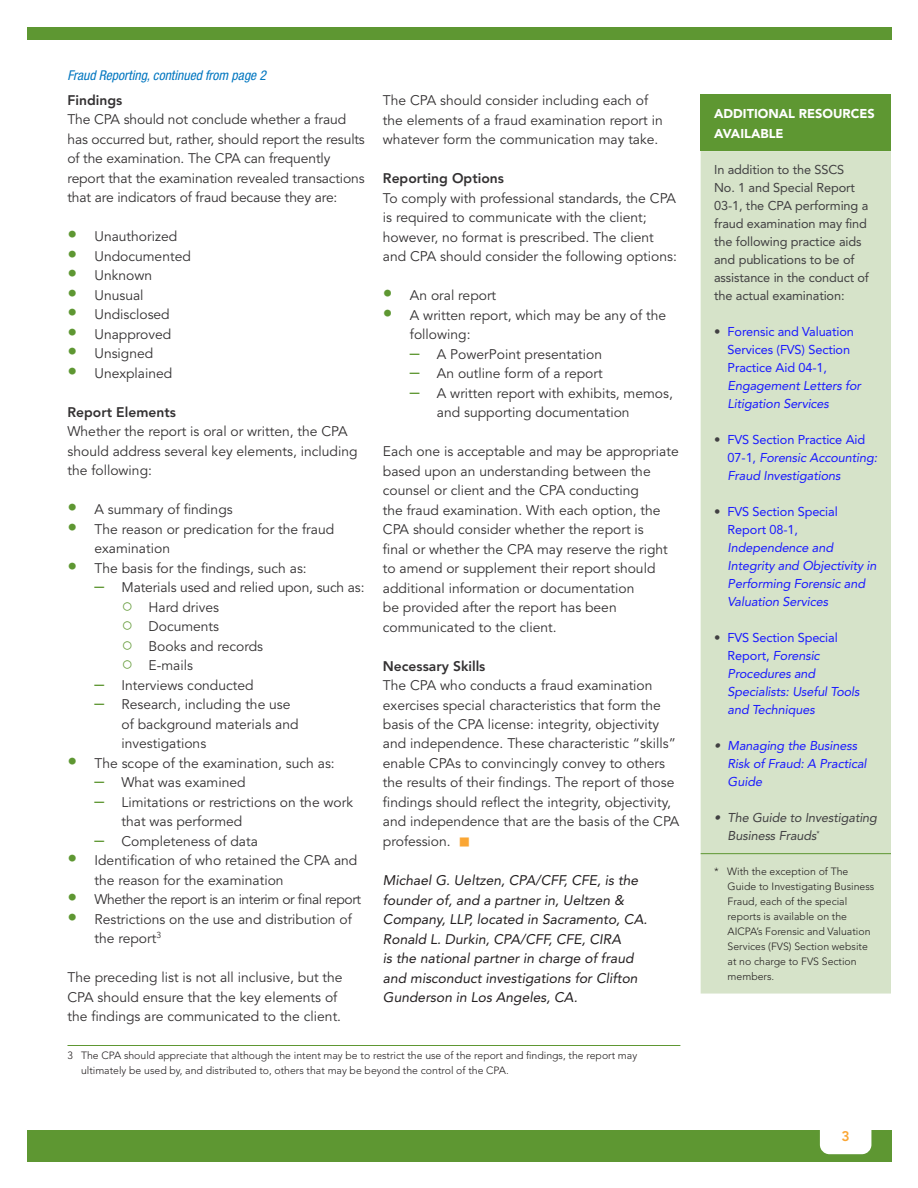
<style>
.page{position:relative;width:918px;height:1188px;background:#fff}
.page>*{position:absolute;margin:0;border:0;box-sizing:border-box;transform-origin:0 0}
.t1{font:13.8px/19.5px "Avenir";color:#333132}
.t2{font:italic 13.8px/19.5px "Avenir";color:#231f20}
.t3{font:800 13.8px "Avenir";color:#333132}
.t4{font:13.8px "Avenir";letter-spacing:-.03em;color:#333132}
.t5{font:800 13.8px "Avenir";color:#faa634}
.t6{font:italic condensed 13.5px "Helvetica Neue";color:#0076c0}
.t7{font:italic 12.75px/18px "Avenir";letter-spacing:-.01em;color:#1a1aff}
.t8{font:12.75px/18px "Avenir";letter-spacing:-.01em;color:#414042}
.t9{font:12.75px/18px "Avenir";letter-spacing:-.01em;color:#1a1aff}
.t10{font:italic 12.75px/18px "Avenir";letter-spacing:-.01em;color:#414042}
.t11{font:900 12.75px/19.5px "Avenir";color:#fff}
.t12{font:300 10.5px/15px "Avenir";color:#231f20}
.s1{font-weight:800;font-size:19.5px;color:#5e9732}
.s2{font-size:19.5px;color:#5e9732}
.s3{font-family:"Arial";font-size:19.5px;color:#5e9732}
.s4{color:#414042}
.s5{font-style:normal;color:#414042}
.s6{font-style:normal}
</style>
<div class="page">
<div style="left:27px;top:28px;width:864px;height:12px;background:#5e9732"></div>
<div style="left:27px;top:1130px;width:864px;height:32px;background:#5e9732"></div>
<svg style="left:820px;top:1130px;width:51px;height:24px"></svg>
<hr style="left:68px;top:1045px;width:612px;height:1px;background:#5e9732">
<div style="left:701px;top:94px;width:190px;height:57px;background:#5e9732"></div>
<div style="left:701px;top:151px;width:190px;height:843px;background:#d6e3c9"></div>
<hr style="left:701px;top:853px;width:190px;height:1px;background:#5e9732">
<p class="t6" style="left:68px;top:71px;width:200px">Fraud Reporting, continued from page 2</p>
<p class="t3" style="left:68px;top:94px;width:56px">Findings</p>
<p class="t1" style="left:68px;top:111px;width:299px">The CPA should not conclude whether a fraud has occurred but, rather, should report the results of the examination. The CPA can frequently report that the examination revealed transactions that are indicators of fraud because they are:</p>
<p class="t1" style="left:68px;top:228px;width:111px"><span class="s1">•</span> Unauthorized</p>
<p class="t1" style="left:68px;top:248px;width:125px"><span class="s1">•</span> Undocumented</p>
<p class="t1" style="left:68px;top:267px;width:86px"><span class="s1">•</span> Unknown</p>
<p class="t1" style="left:68px;top:287px;width:78px"><span class="s1">•</span> Unusual</p>
<p class="t1" style="left:68px;top:306px;width:104px"><span class="s1">•</span> Undisclosed</p>
<p class="t1" style="left:68px;top:326px;width:105px"><span class="s1">•</span> Unapproved</p>
<p class="t1" style="left:68px;top:345px;width:87px"><span class="s1">•</span> Unsigned</p>
<p class="t1" style="left:68px;top:365px;width:106px"><span class="s1">•</span> Unexplained</p>
<p class="t3" style="left:67px;top:406px;width:110px">Report Elements</p>
<p class="t1" style="left:67px;top:423px;width:292px">Whether the report is oral or written, the CPA should address several key elements, including the following:</p>
<p class="t1" style="left:68px;top:501px;width:167px"><span class="s1">•</span> A summary of findings</p>
<p class="t1" style="left:95px;top:521px;width:241px;text-indent:-27px"><span class="s1">•</span> The reason or predication for the fraud examination</p>
<p class="t1" style="left:68px;top:560px;width:241px"><span class="s1">•</span> The basis for the findings, such as:</p>
<p class="t1" style="left:95px;top:579px;width:272px"><span class="s2">–</span> Materials used and relied upon, such as:</p>
<p class="t1" style="left:122px;top:599px;width:99px"><span class="s3">-</span> Hard drives</p>
<p class="t1" style="left:122px;top:618px;width:99px"><span class="s3">-</span> Documents</p>
<p class="t1" style="left:122px;top:638px;width:143px"><span class="s3">-</span> Books and records</p>
<p class="t1" style="left:122px;top:657px;width:73px"><span class="s3">-</span> E-mails</p>
<p class="t1" style="left:95px;top:677px;width:161px"><span class="s2">–</span> Interviews conducted</p>
<p class="t1" style="left:122px;top:696px;width:179px;text-indent:-27px"><span class="s2">–</span> Research, including the use of background materials and investigations</p>
<p class="t1" style="left:68px;top:755px;width:269px"><span class="s1">•</span> The scope of the examination, such as:</p>
<p class="t1" style="left:95px;top:774px;width:153px"><span class="s2">–</span> What was examined</p>
<p class="t1" style="left:122px;top:794px;width:233px;text-indent:-27px"><span class="s2">–</span> Limitations or restrictions on the work that was performed</p>
<p class="t1" style="left:95px;top:833px;width:165px"><span class="s2">–</span> Completeness of data</p>
<p class="t1" style="left:95px;top:852px;width:264px;text-indent:-27px"><span class="s1">•</span> Identification of who retained the CPA and the reason for the examination</p>
<p class="t4" style="left:68px;top:894px;width:295px"><span class="s1">•</span> Whether the report is an interim or final report</p>
<p class="t1" style="left:95px;top:911px;width:259px;text-indent:-27px"><span class="s1">•</span> Restrictions on the use and distribution of the report<sup>3</sup></p>
<p class="t1" style="left:68px;top:969px;width:277px">The preceding list is not all inclusive, but the<br>CPA should ensure that the key elements of the findings are communicated to the client.</p>
<p class="t1" style="left:383px;top:92px;width:281px">The CPA should consider including each of the elements of a fraud examination report in whatever form the communication may take.</p>
<p class="t3" style="left:383px;top:173px;width:123px">Reporting Options</p>
<p class="t1" style="left:383px;top:190px;width:295px">To comply with professional standards, the CPA is required to communicate with the client; however, no format is prescribed. The client and CPA should consider the following options:</p>
<p class="t1" style="left:383px;top:287px;width:115px"><span class="s1">•</span> An oral report</p>
<p class="t1" style="left:410px;top:307px;width:258px;text-indent:-27px"><span class="s1">•</span> A written report, which may be any of the following:</p>
<p class="t1" style="left:410px;top:346px;width:194px"><span class="s2">–</span> A PowerPoint presentation</p>
<p class="t1" style="left:410px;top:365px;width:194px"><span class="s2">–</span> An outline form of a report</p>
<p class="t1" style="left:437px;top:385px;width:238px;text-indent:-27px"><span class="s2">–</span> A written report with exhibits, memos, and supporting documentation</p>
<p class="t1" style="left:383px;top:443px;width:297px">Each one is acceptable and may be appropriate based upon an understanding between the counsel or client and the CPA conducting<br>the fraud examination. With each option, the CPA should consider whether the report is<br>final or whether the CPA may reserve the right to amend or supplement their report should additional information or documentation<br>be provided after the report has been communicated to the client.</p>
<p class="t3" style="left:383px;top:660px;width:104px">Necessary Skills</p>
<p class="t1" style="left:383px;top:677px;width:298px">The CPA who conducts a fraud examination exercises special characteristics that form the basis of the CPA license: integrity, objectivity and independence. These characteristic “skills” enable CPAs to convincingly convey to others the results of their findings. The report of those findings should reflect the integrity, objectivity, and independence that are the basis of the CPA profession.</p>
<p class="t2" style="left:383px;top:872px;width:266px">Michael G. Ueltzen, CPA/CFF, CFE, is the founder of, and a partner in, Ueltzen &amp; Company, LLP, located in Sacramento, CA.<br>Ronald L. Durkin, CPA/CFF, CFE, CIRA<br>is the national partner in charge of fraud and misconduct investigations for Clifton Gunderson in Los Angeles, CA.</p>
<p class="t12" style="left:81px;top:1049px;width:558px;text-indent:-14px">3 The CPA should appreciate that although the intent may be to restrict the use of the report and findings, the report may ultimately be used by, and distributed to, others that may be beyond the control of the CPA.</p>
<p class="t11" style="left:714px;top:105px;width:162px">ADDITIONAL RESOURCES<br>AVAILABLE</p>
<p class="t8" style="left:714px;top:162px;width:156px">In addition to the SSCS<br>No. 1 and Special Report<br>03-1, the CPA performing a fraud examination may find the following practice aids and publications to be of assistance in the conduct of the actual examination:</p>
<p class="t9" style="left:728px;top:324px;width:128px;text-indent:-14px"><span class="s4">•</span> Forensic and Valuation<br>Services (FVS) Section<br>Practice Aid 04-1,</p>
<p class="t7" style="left:728px;top:378px;width:135px">Engagement Letters for<br>Litigation Services</p>
<p class="t7" style="left:728px;top:432px;width:151px;text-indent:-14px"><span class="s5">•</span> <span class="s6">FVS Section Practice Aid<br>07-1,</span> Forensic Accounting:<br>Fraud Investigations</p>
<p class="t9" style="left:728px;top:504px;width:112px;text-indent:-14px"><span class="s4">•</span> FVS Section Special<br>Report 08-1,</p>
<p class="t7" style="left:728px;top:540px;width:150px">Independence and<br>Integrity and Objectivity in<br>Performing Forensic and<br>Valuation Services</p>
<p class="t7" style="left:728px;top:630px;width:134px;text-indent:-14px"><span class="s5">•</span> <span class="s6">FVS Section Special<br>Report,</span> Forensic<br>Procedures and<br>Specialists: Useful Tools and Techniques</p>
<p class="t7" style="left:728px;top:738px;width:141px;text-indent:-14px"><span class="s4">•</span> Managing the Business<br>Risk of Fraud: A Practical<br>Guide</p>
<p class="t10" style="left:728px;top:810px;width:151px;text-indent:-14px">• The Guide to Investigating<br>Business Frauds<sup>*</sup></p>
<p class="t12" style="left:728px;top:865px;width:148px;text-indent:-14px">* With the exception of The<br>Guide to Investigating Business<br>Fraud, each of the special reports is available on the<br>AICPA’s Forensic and Valuation<br>Services (FVS) Section website at no charge to FVS Section members.</p>
<p class="t5" style="left:842px;top:1131px;width:10px">3</p>
</div>
